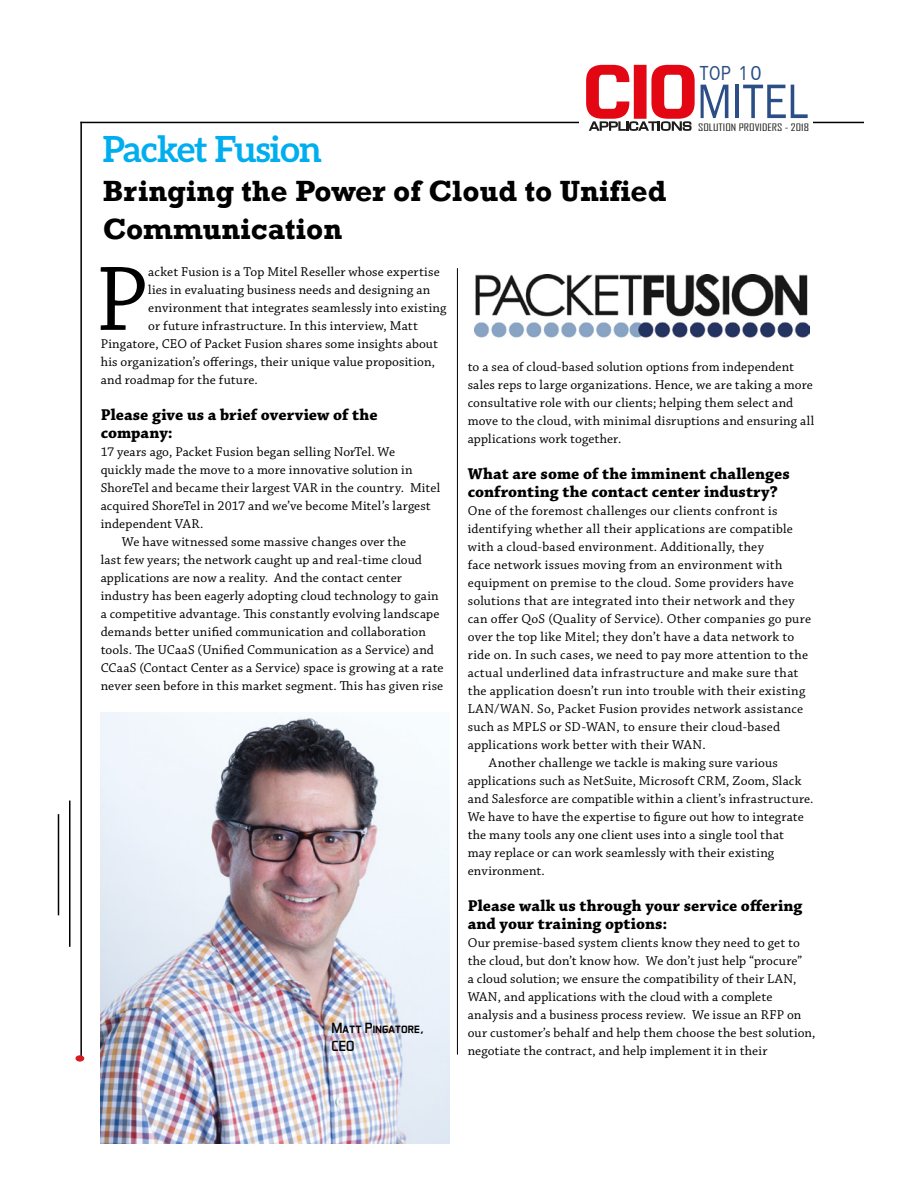
<style>
.page{position:relative;width:918px;height:1188px;background:#fff}
.page>*{position:absolute;margin:0;border:0;box-sizing:border-box;transform-origin:0 0}
.t1{font:96.6px "Chaparral Pro";color:#000}
.t2{font:74.4px "Freesia UPC";color:#2a4e85;scale:.86 1}
.t3{font:700 36px "Aleo";letter-spacing:-.02em;color:#00aeef}
.t4{font:31.05px "Freesia UPC";color:#2a4e85;scale:.86 1}
.t5{font:700 30px/38.7px "Rockwell";color:#000}
.t6{font:700 16.5px/18px "Chaparral Pro";letter-spacing:.005em;color:#000}
.t7{font:15px/18px "Aero Matics Display";color:#000}
.t8{font:13.5px/18px "Chaparral Pro";letter-spacing:.01em;color:#000}
.t9{font:13.5px "Chaparral Pro";letter-spacing:.03em;color:#000}
.t10{font:9.75px "Agency FB";color:#1d1d1b;scale:1.27 1}
</style>
<div class="page">
<hr style="left:69px;top:801px;width:2px;height:146px;background:#000">
<hr style="left:58px;top:814px;width:1px;height:101px;background:#000">
<hr style="left:80px;top:122px;width:2px;height:937px;background:#000">
<div style="left:75px;top:1055px;width:9px;height:7px;background:#d71920;border-radius:50%"></div>
<hr style="left:457px;top:268px;width:1px;height:787px;background:#000">
<hr style="left:80px;top:122px;width:784px;height:1px;background:#000">
<img style="left:101px;top:712px;width:349px;height:432px">
<div style="left:579px;top:55px;width:234px;height:77px;background:#fff"></div>
<svg style="left:586px;top:65px;width:109px;height:66px"></svg>
<img style="left:475px;top:274px;width:335px;height:64px">
<p class="t4" style="left:700px;top:51px;width:74px">TOP 10</p>
<p class="t2" style="left:697px;top:49px;width:130px">MITEL</p>
<p class="t10" style="left:698px;top:121px;width:89px">SOLUTION PROVIDERS - 2018</p>
<p class="t3" style="left:103px;top:128px;width:221px">Packet Fusion</p>
<p class="t5" style="left:103px;top:171px;width:565px">Bringing the Power of Cloud to Unified<br>Communication</p>
<p class="t1" style="left:95px;top:246px;width:54px">P</p>
<p class="t8" style="left:148px;top:263px;width:293px">acket Fusion is a Top Mitel Reseller whose expertise</p>
<p class="t8" style="left:148px;top:281px;width:284px">lies in evaluating business needs and designing an</p>
<p class="t8" style="left:148px;top:299px;width:300px">environment that integrates seamlessly into existing</p>
<p class="t8" style="left:148px;top:317px;width:271px">or future infrastructure. In this interview, Matt</p>
<p class="t8" style="left:101px;top:335px;width:339px">Pingatore, CEO of Packet Fusion shares some insights about</p>
<p class="t8" style="left:101px;top:353px;width:336px">his organization’s offerings, their unique value proposition,</p>
<p class="t8" style="left:101px;top:371px;width:159px">and roadmap for the future.</p>
<p class="t6" style="left:101px;top:406px;width:278px">Please give us a brief overview of the company:</p>
<p class="t8" style="left:101px;top:443px;width:296px">17 years ago, Packet Fusion began selling NorTel. We</p>
<p class="t8" style="left:101px;top:461px;width:313px">quickly made the move to a more innovative solution in</p>
<p class="t8" style="left:101px;top:479px;width:341px">ShoreTel and became their largest VAR in the country. Mitel</p>
<p class="t8" style="left:101px;top:497px;width:332px">acquired ShoreTel in 2017 and we’ve become Mitel’s largest</p>
<p class="t8" style="left:101px;top:515px;width:104px">independent VAR.</p>
<p class="t8" style="left:122px;top:533px;width:286px">We have witnessed some massive changes over the</p>
<p class="t8" style="left:101px;top:551px;width:323px">last few years; the network caught up and real-time cloud</p>
<p class="t8" style="left:101px;top:569px;width:303px">applications are now a reality. And the contact center</p>
<p class="t8" style="left:101px;top:587px;width:340px">industry has been eagerly adopting cloud technology to gain</p>
<p class="t8" style="left:101px;top:605px;width:340px">a competitive advantage. This constantly evolving landscape</p>
<p class="t8" style="left:101px;top:623px;width:327px">demands better unified communication and collaboration</p>
<p class="t8" style="left:101px;top:641px;width:335px">tools. The UCaaS (Unified Communication as a Service) and</p>
<p class="t8" style="left:101px;top:659px;width:344px">CCaaS (Contact Center as a Service) space is growing at a rate</p>
<p class="t8" style="left:101px;top:677px;width:344px">never seen before in this market segment. This has given rise</p>
<p class="t8" style="left:468px;top:358px;width:348px">to a sea of cloud-based solution options from independent sales reps to large organizations. Hence, we are taking a more consultative role with our clients; helping them select and move to the cloud, with minimal disruptions and ensuring all applications work together.</p>
<p class="t6" style="left:468px;top:465px;width:324px">What are some of the imminent challenges confronting the contact center industry?</p>
<p class="t8" style="left:468px;top:502px;width:311px">One of the foremost challenges our clients confront is</p>
<p class="t8" style="left:468px;top:520px;width:327px">identifying whether all their applications are compatible</p>
<p class="t8" style="left:468px;top:538px;width:298px">with a cloud-based environment. Additionally, they</p>
<p class="t8" style="left:468px;top:556px;width:316px">face network issues moving from an environment with</p>
<p class="t8" style="left:468px;top:574px;width:328px">equipment on premise to the cloud. Some providers have</p>
<p class="t8" style="left:468px;top:592px;width:329px">solutions that are integrated into their network and they</p>
<p class="t8" style="left:468px;top:610px;width:345px">can offer QoS (Quality of Service). Other companies go pure</p>
<p class="t8" style="left:468px;top:628px;width:328px">over the top like Mitel; they don’t have a data network to</p>
<p class="t8" style="left:468px;top:646px;width:342px">ride on. In such cases, we need to pay more attention to the</p>
<p class="t9" style="left:468px;top:665px;width:332px">actual underlined data infrastructure and make sure that</p>
<p class="t8" style="left:468px;top:682px;width:339px">the application doesn’t run into trouble with their existing</p>
<p class="t8" style="left:468px;top:700px;width:337px">LAN/WAN. So, Packet Fusion provides network assistance</p>
<p class="t8" style="left:468px;top:718px;width:314px">such as MPLS or SD-WAN, to ensure their cloud-based</p>
<p class="t8" style="left:468px;top:736px;width:240px">applications work better with their WAN.</p>
<p class="t8" style="left:489px;top:754px;width:290px">Another challenge we tackle is making sure various</p>
<p class="t8" style="left:468px;top:772px;width:335px">applications such as NetSuite, Microsoft CRM, Zoom, Slack</p>
<p class="t8" style="left:468px;top:790px;width:347px">and Salesforce are compatible within a client’s infrastructure.</p>
<p class="t8" style="left:468px;top:808px;width:338px">We have to have the expertise to figure out how to integrate</p>
<p class="t8" style="left:468px;top:826px;width:318px">the many tools any one client uses into a single tool that</p>
<p class="t8" style="left:468px;top:844px;width:308px">may replace or can work seamlessly with their existing</p>
<p class="t8" style="left:468px;top:862px;width:79px">environment.</p>
<p class="t6" style="left:468px;top:897px;width:336px">Please walk us through your service offering and your training options:</p>
<p class="t8" style="left:468px;top:934px;width:349px">Our premise-based system clients know they need to get to the cloud, but don’t know how. We don’t just help “procure”<br>a cloud solution; we ensure the compatibility of their LAN, WAN, and applications with the cloud with a complete analysis and a business process review. We issue an RFP on our customer’s behalf and help them choose the best solution, negotiate the contract, and help implement it in their</p>
<p class="t7" style="left:332px;top:1018px;width:94px">Matt Pingatore,<br>CEO</p>
</div>
